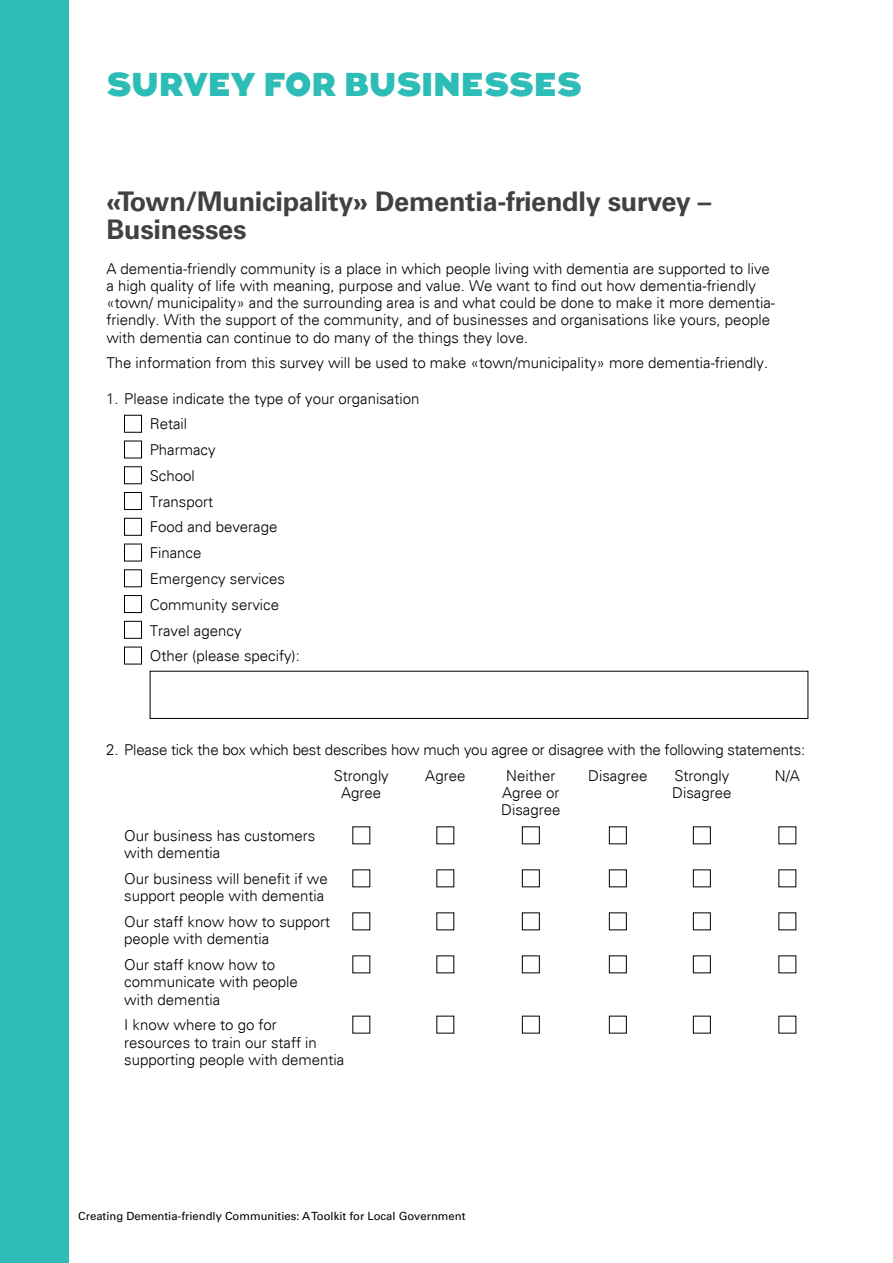
<style>
.page{position:relative;width:893px;height:1263px;background:#fff}
.page>*{position:absolute;margin:0;border:0;box-sizing:border-box;transform-origin:0 0}
.t1{font:900 33px "Augustus";letter-spacing:-.005em;color:#2dbcb6}
.t2{font:700 27px/28.5px "Univers LT Std";letter-spacing:-.01em;color:#414042}
.t3{font:300 15px/17.2px "Univers";color:#000}
.t4{font:11.25px "Univers LT Std";color:#000}
</style>
<div class="page">
<div style="left:124px;top:415px;width:18px;height:17px;border:1px solid #000"></div>
<div style="left:124px;top:441px;width:18px;height:17px;border:1px solid #000"></div>
<div style="left:124px;top:467px;width:18px;height:17px;border:1px solid #000"></div>
<div style="left:124px;top:492px;width:18px;height:18px;border:1px solid #000"></div>
<div style="left:124px;top:518px;width:18px;height:17px;border:1px solid #000"></div>
<div style="left:124px;top:544px;width:18px;height:17px;border:1px solid #000"></div>
<div style="left:124px;top:570px;width:18px;height:17px;border:1px solid #000"></div>
<div style="left:124px;top:595px;width:18px;height:18px;border:1px solid #000"></div>
<div style="left:124px;top:621px;width:18px;height:17px;border:1px solid #000"></div>
<div style="left:124px;top:647px;width:18px;height:17px;border:1px solid #000"></div>
<div style="left:150px;top:671px;width:658px;height:48px;border:1px solid #000"></div>
<div style="left:0;top:0;width:68px;height:1263px;background:#2dbcb6"></div>
<h1 class="t1" style="left:106px;top:65px;width:477px">SURVEY FOR BUSINESSES</h1>
<h2 class="t2" style="left:106px;top:187px;width:606px">«Town/Municipality» Dementia-friendly survey –<br>Businesses</h2>
<p class="t3" style="left:106px;top:260px;width:670px">A dementia-friendly community is a place in which people living with dementia are supported to live a high quality of life with meaning, purpose and value. We want to find out how dementia-friendly «town/ municipality» and the surrounding area is and what could be done to make it more dementia&shy;friendly. With the support of the community, and of businesses and organisations like yours, people with dementia can continue to do many of the things they love.</p>
<p class="t3" style="left:106px;top:354px;width:663px">The information from this survey will be used to make «town/municipality» more dementia-friendly.</p>
<p class="t3" style="left:150px;top:385px;width:271px;line-height:25.8px;text-indent:-43px">1. Please indicate the type of your organisation<br>Retail<br>Pharmacy<br>School<br>Transport<br>Food and beverage<br>Finance<br>Emergency services<br>Community service<br>Travel agency<br>Other (please specify):</p>
<p class="t3" style="left:334px;top:737px;width:473px;line-height:25.8px;text-indent:-227px">2. Please tick the box which best describes how much you agree or disagree with the following statements:<br>Strongly</p>
<p class="t3" style="left:425px;top:767px;width:42px">Agree</p>
<p class="t3" style="left:506px;top:767px;width:51px">Neither</p>
<p class="t3" style="left:588px;top:767px;width:61px">Disagree</p>
<p class="t3" style="left:674px;top:767px;width:57px">Strongly</p>
<p class="t3" style="left:775px;top:767px;width:27px">N/A</p>
<p class="t3" style="left:341px;top:784px;width:42px">Agree</p>
<p class="t3" style="left:502px;top:784px;width:59px">Agree or</p>
<p class="t3" style="left:672px;top:784px;width:61px">Disagree</p>
<p class="t3" style="left:501px;top:801px;width:61px">Disagree</p>
<p class="t3" style="left:124px;top:827px;width:192px">Our business has customers with dementia</p>
<p class="t3" style="left:124px;top:870px;width:205px">Our business will benefit if we support people with dementia</p>
<p class="t3" style="left:124px;top:913px;width:207px">Our staff know how to support people with dementia</p>
<p class="t3" style="left:124px;top:956px;width:175px">Our staff know how to communicate with people with dementia</p>
<p class="t3" style="left:124px;top:1016px;width:222px">I know where to go for resources to train our staff in supporting people with dementia</p>
<p class="t4" style="left:78px;top:1210px;width:389px">Creating Dementia-friendly Communities: A Toolkit for Local Government</p>
</div>
